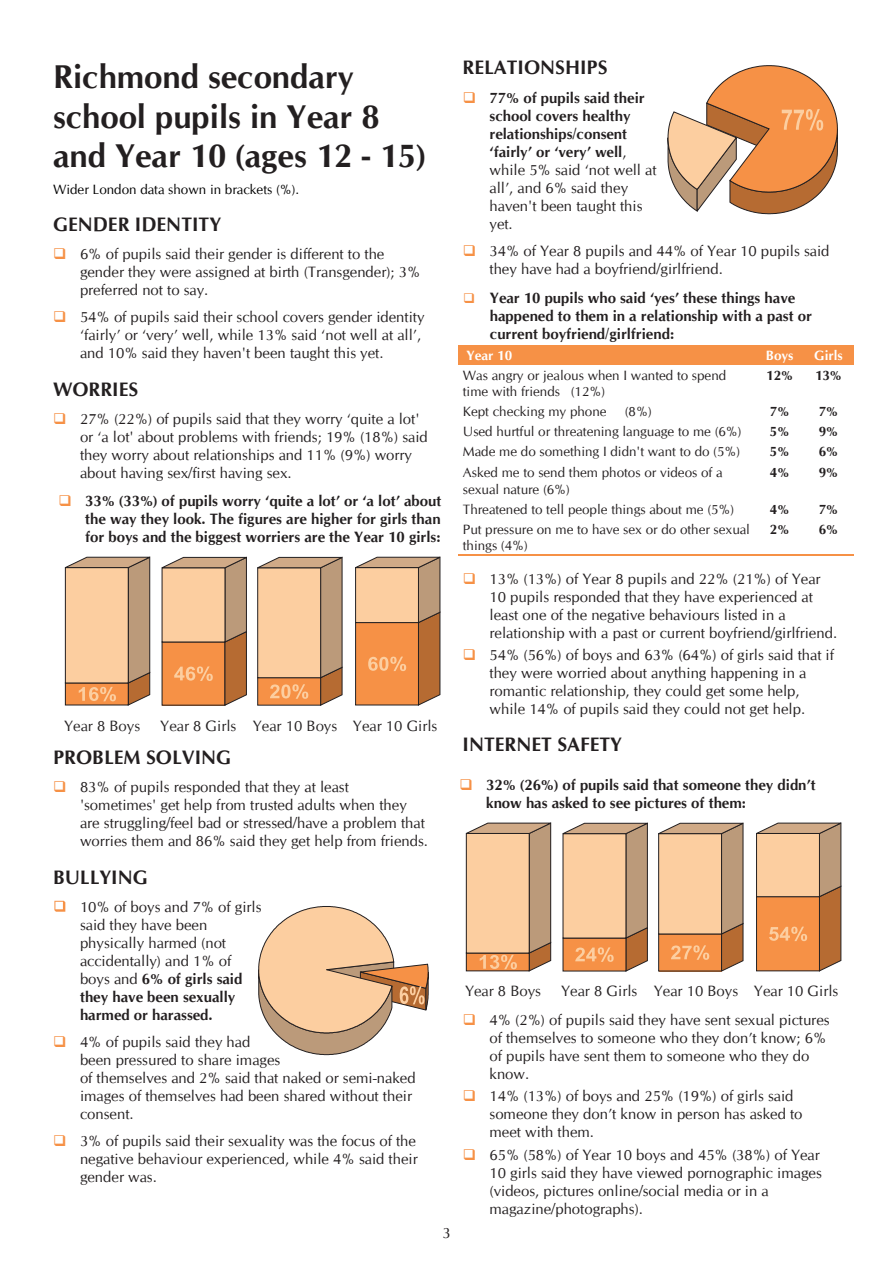
<style>
.page{position:relative;width:893px;height:1263px;background:#fff}
.page>*{position:absolute;margin:0;border:0;box-sizing:border-box;transform-origin:0 0}
.t1{font:700 33px/39.6px "CG Omega";color:#231f20}
.t2{font:700 19.5px "CG Omega";color:#231f20}
.t3{font:15px/18px "CG Omega";color:#231f20}
.t4{font:700 15px/18px "CG Omega";color:#231f20}
.t5{font:15px "CG Omega";color:#262324}
.t6{font:13.5px/16.2px "CG Omega";color:#231f20}
.t7{font:13.5px "CG Omega";color:#000}
.t8{font:700 13.5px "CG Omega";color:#231f20}
.t9{font:700 13.5px "CG Omega";color:#fff}
.s1{font-weight:700}
.s2{font-weight:400}
</style>
<div class="page">
<svg style="left:54px;top:901px;width:11px;height:11px"></svg>
<svg style="left:258px;top:906px;width:171px;height:149px"></svg>
<svg style="left:667px;top:65px;width:171px;height:149px"></svg>
<svg style="left:355px;top:556px;width:86px;height:150px;background:#dc9b67"></svg>
<svg style="left:257px;top:556px;width:86px;height:150px;background:#ddaf85"></svg>
<svg style="left:161px;top:556px;width:86px;height:150px;background:#dca171"></svg>
<svg style="left:64px;top:556px;width:87px;height:150px;background:#e2b58c"></svg>
<div style="left:458px;top:345px;width:298px;height:20px;background:#f69146"></div>
<div style="left:756px;top:345px;width:48px;height:20px;background:#f69146"></div>
<div style="left:804px;top:345px;width:49px;height:20px;background:#f69146"></div>
<hr style="left:458px;top:554px;width:298px;height:1px;background:#f69146">
<hr style="left:756px;top:554px;width:48px;height:1px;background:#f69146">
<hr style="left:804px;top:554px;width:49px;height:1px;background:#f69146">
<svg style="left:756px;top:822px;width:86px;height:150px;background:#dc9e6c"></svg>
<svg style="left:658px;top:822px;width:86px;height:150px;background:#ddab7f"></svg>
<svg style="left:562px;top:822px;width:86px;height:150px;background:#ddad82"></svg>
<svg style="left:465px;top:822px;width:87px;height:150px;background:#e2b68e"></svg>
<h1 class="t1" style="left:53px;top:59px;width:374px">Richmond secondary school pupils in Year 8 and Year 10 (ages 12 - 15)</h1>
<p class="t7" style="left:53px;top:184px;width:248px">Wider London data shown in brackets (%).</p>
<h2 class="t2" style="left:53px;top:217px;width:170px">GENDER IDENTITY</h2>
<p class="t3" style="left:80px;top:246px;width:342px">6% of pupils said their gender is different to the gender they were assigned at birth (Transgender); 3% preferred not to say.</p>
<p class="t3" style="left:80px;top:309px;width:346px">54% of pupils said their school covers gender identity ‘fairly’ or ‘very’ well, while 13% said ‘not well at all’, and 10% said they haven't been taught this yet.</p>
<h2 class="t2" style="left:53px;top:381px;width:87px">WORRIES</h2>
<p class="t3" style="left:80px;top:411px;width:349px">27% (22%) of pupils said that they worry ‘quite a lot' or ‘a lot' about problems with friends; 19% (18%) said they worry about relationships and 11% (9%) worry about having sex/first having sex.</p>
<p class="t4" style="left:85px;top:493px;width:358px;text-align:justify">33% (33%) of pupils worry ‘quite a lot’ or ‘a lot’ about the way they look. The figures are higher for girls than for boys and the biggest worriers are the Year 10 girls:</p>
<p class="t5" style="left:64px;top:719px;width:78px">Year 8 Boys</p>
<p class="t5" style="left:160px;top:719px;width:279px">Year 8 Girls Year 10 Boys Year 10 Girls</p>
<h2 class="t2" style="left:53px;top:750px;width:180px">PROBLEM SOLVING</h2>
<p class="t3" style="left:80px;top:779px;width:350px">83% of pupils responded that they at least 'sometimes' get help from trusted adults when they are struggling/feel bad or stressed/have a problem that worries them and 86% said they get help from friends.</p>
<h2 class="t2" style="left:53px;top:869px;width:96px">BULLYING</h2>
<p class="t3" style="left:80px;top:899px;width:183px">10% of boys and 7% of girls said they have been physically harmed (not accidentally) and 1% of boys and <span class="s1">6% of girls said they have been sexually harmed or harassed.</span></p>
<p class="t3" style="left:80px;top:1034px;width:337px">4% of pupils said they had<br>been pressured to share images<br>of themselves and 2% said that naked or semi-naked images of themselves had been shared without their consent.</p>
<p class="t3" style="left:80px;top:1133px;width:339px;text-align:justify">3% of pupils said their sexuality was the focus of the negative behaviour experienced, while 4% said their gender was.</p>
<p class="t3" style="left:442px;top:1225px;width:10px">3</p>
<h2 class="t2" style="left:462px;top:60px;width:146px">RELATIONSHIPS</h2>
<p class="t4" style="left:489px;top:90px;width:169px">77% of pupils said their school covers healthy relationships/consent ‘fairly’ or ‘very’ well<span class="s2">, while 5% said ‘not well at all’, and 6% said they haven't been taught this yet.</span></p>
<p class="t3" style="left:489px;top:243px;width:341px">34% of Year 8 pupils and 44% of Year 10 pupils said they have had a boyfriend/girlfriend.</p>
<p class="t4" style="left:490px;top:290px;width:324px">Year 10 pupils who said ‘yes’ these things have happened to them in a relationship with a past or current boyfriend/girlfriend:</p>
<p class="t9" style="left:467px;top:350px;width:47px">Year 10</p>
<p class="t9" style="left:766px;top:350px;width:29px">Boys</p>
<p class="t9" style="left:814px;top:350px;width:30px">Girls</p>
<p class="t6" style="left:463px;top:368px;width:265px">Was angry or jealous when I wanted to spend time with friends (12%)</p>
<p class="t8" style="left:766px;top:370px;width:28px">12%</p>
<p class="t8" style="left:815px;top:370px;width:28px">13%</p>
<p class="t6" style="left:463px;top:404px;width:145px">Kept checking my phone</p>
<p class="t6" style="left:625px;top:404px;width:28px">(8%)</p>
<p class="t8" style="left:770px;top:406px;width:21px">7%</p>
<p class="t8" style="left:819px;top:406px;width:21px">7%</p>
<p class="t6" style="left:463px;top:424px;width:280px">Used hurtful or threatening language to me (6%)</p>
<p class="t8" style="left:770px;top:426px;width:21px">5%</p>
<p class="t8" style="left:819px;top:426px;width:21px">9%</p>
<p class="t6" style="left:463px;top:445px;width:279px">Made me do something I didn't want to do (5%)</p>
<p class="t8" style="left:770px;top:446px;width:21px">5%</p>
<p class="t8" style="left:819px;top:446px;width:21px">6%</p>
<p class="t6" style="left:463px;top:466px;width:261px">Asked me to send them photos or videos of a sexual nature (6%)</p>
<p class="t8" style="left:770px;top:467px;width:21px">4%</p>
<p class="t8" style="left:819px;top:467px;width:21px">9%</p>
<p class="t6" style="left:463px;top:502px;width:273px">Threatened to tell people things about me (5%)</p>
<p class="t8" style="left:770px;top:504px;width:21px">4%</p>
<p class="t8" style="left:819px;top:504px;width:21px">7%</p>
<p class="t6" style="left:463px;top:522px;width:289px">Put pressure on me to have sex or do other sexual things (4%)</p>
<p class="t8" style="left:770px;top:524px;width:21px">2%</p>
<p class="t8" style="left:819px;top:524px;width:21px">6%</p>
<p class="t3" style="left:489px;top:571px;width:349px">13% (13%) of Year 8 pupils and 22% (21%) of Year 10 pupils responded that they have experienced at least one of the negative behaviours listed in a relationship with a past or current boyfriend/girlfriend.</p>
<p class="t3" style="left:489px;top:647px;width:346px">54% (56%) of boys and 63% (64%) of girls said that if they were worried about anything happening in a romantic relationship, they could get some help, while 14% of pupils said they could not get help.</p>
<h2 class="t2" style="left:462px;top:737px;width:161px">INTERNET SAFETY</h2>
<p class="t4" style="left:486px;top:777px;width:331px">32% (26%) of pupils said that someone they didn’t know has asked to see pictures of them:</p>
<p class="t5" style="left:465px;top:985px;width:78px">Year 8 Boys</p>
<p class="t5" style="left:561px;top:985px;width:279px">Year 8 Girls Year 10 Boys Year 10 Girls</p>
<p class="t3" style="left:489px;top:1012px;width:342px">4% (2%) of pupils said they have sent sexual pictures of themselves to someone who they don’t know; 6% of pupils have sent them to someone who they do know.</p>
<p class="t3" style="left:489px;top:1088px;width:315px">14% (13%) of boys and 25% (19%) of girls said someone they don’t know in person has asked to meet with them.</p>
<p class="t3" style="left:489px;top:1147px;width:334px">65% (58%) of Year 10 boys and 45% (38%) of Year 10 girls said they have viewed pornographic images (videos, pictures online/social media or in a magazine/photographs).</p>
</div>
